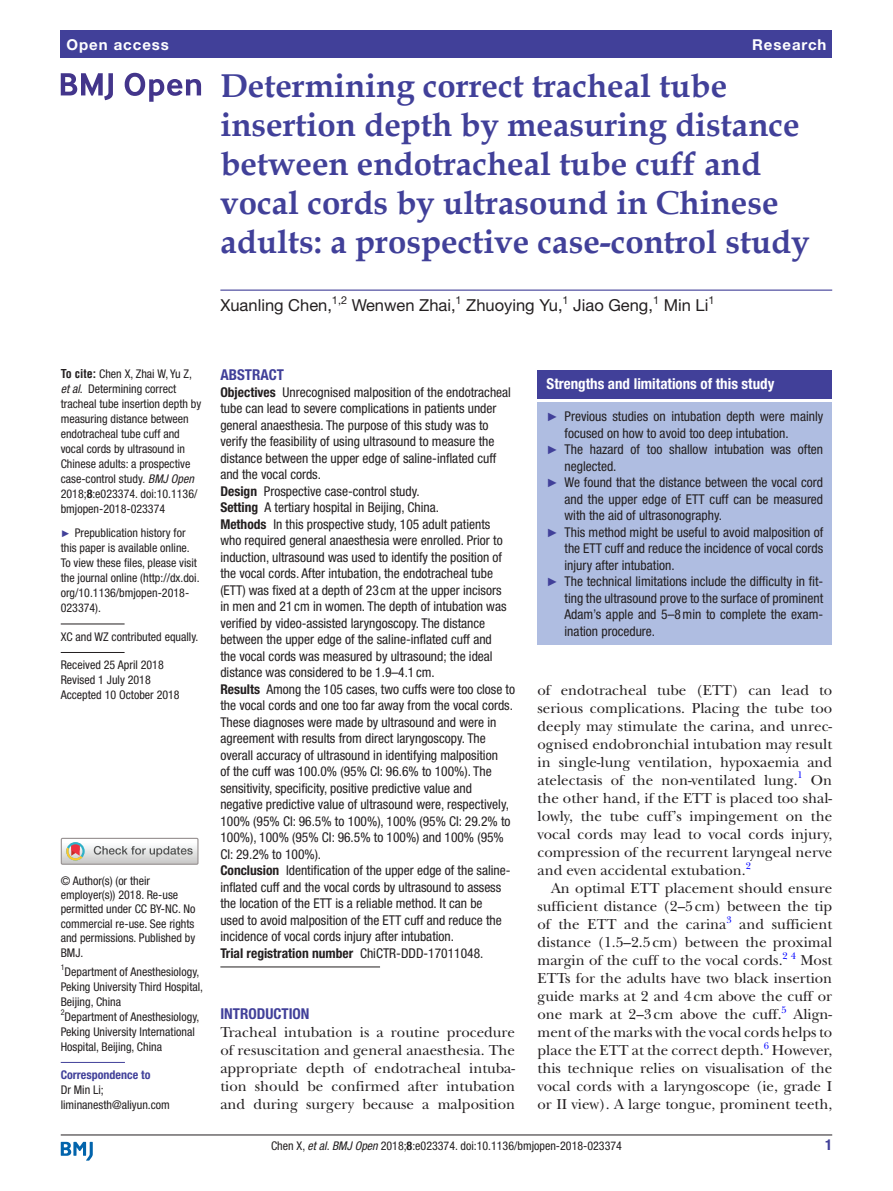
<style>
.page{position:relative;width:893px;height:1191px;background:#fff}
.page>*{position:absolute;margin:0;border:0;box-sizing:border-box;transform-origin:0 0}
.t1{font:700 33px/39px "Book Antiqua";color:#414099}
.t2{font:16.5px "Helvetica Neue LT Std";color:#231f20}
.t3{font:15px/18px "New Baskerville";color:#231f20;text-align:justify}
.t4{font:700 condensed 15px "Helvetica Neue LT Std";color:#fff}
.t5{font:700 condensed 15px "Helvetica Neue LT Std";color:#414099}
.t6{font:700 15px "Helvetica Neue LT Std";letter-spacing:.065em;color:#fff}
.t7{font:condensed 13.5px/16.5px "Helvetica Neue LT Std";color:#231f20}
.t8{font:condensed 12px/15px "Helvetica Neue LT Std";color:#231f20}
.t9{font:700 condensed 12px "Helvetica Neue LT Std";color:#414099}
.t10{font:10.95px "Helvetica Neue LT Std";color:#231f20}
.t11{font:9.9px "New Baskerville";color:#00f}
.t12{font:condensed 7.95px "Helvetica Neue LT Std";color:#231f20}
.s1{font-family:"Helvetica LT Std";font-weight:700}
.s2{font-style:italic}
.s3{font-weight:700}
.s4{font-family:"Arial";font-stretch:normal;font-size:9.75px;color:#414099}
.s5{font-family:"Arial";font-stretch:normal;font-size:12px;color:#414099}
</style>
<div class="page">
<hr style="left:61px;top:1134px;width:771px;height:1px;background:#231f20">
<svg style="left:61px;top:1141px;width:32px;height:19px"></svg>
<div style="left:61px;top:31px;width:771px;height:27px;background:#414099"></div>
<hr style="left:220px;top:289px;width:612px;height:2px;background:#414099">
<hr style="left:61px;top:623px;width:64px;height:1px;background:#231f20">
<hr style="left:61px;top:652px;width:64px;height:1px;background:#231f20">
<hr style="left:61px;top:1062px;width:64px;height:1px;background:#414099">
<svg style="left:61px;top:73px;width:52px;height:27px"></svg>
<svg style="left:125px;top:73px;width:76px;height:29px"></svg>
<div style="left:61px;top:837px;width:138px;height:27px;border:1px solid #969090"></div>
<svg style="left:61px;top:838px;width:137px;height:26px"></svg>
<hr style="left:220px;top:966px;width:160px;height:1px;background:#231f20">
<div style="left:538px;top:370px;width:294px;height:28px;background:#414099"></div>
<div style="left:538px;top:402px;width:294px;height:242px;background:#afbde1"></div>
<p class="t6" style="left:66px;top:35px;width:104px">Open access</p>
<p class="t6" style="left:752px;top:35px;width:76px">Research</p>
<h1 class="t1" style="left:220px;top:66px;width:591px">Determining correct tracheal tube insertion depth by measuring distance between endotracheal tube cuff and vocal cords by ultrasound in Chinese adults: a prospective case-control study</h1>
<p class="t2" style="left:220px;top:296px;width:113px">Xuanling Chen,</p>
<p class="t10" style="left:332px;top:293px;width:17px">1,2</p>
<p class="t2" style="left:352px;top:296px;width:105px">Wenwen Zhai,</p>
<p class="t10" style="left:456px;top:293px;width:8px">1</p>
<p class="t2" style="left:466px;top:296px;width:98px">Zhuoying Yu,</p>
<p class="t10" style="left:563px;top:293px;width:8px">1</p>
<p class="t2" style="left:573px;top:296px;width:81px">Jiao Geng,</p>
<p class="t10" style="left:653px;top:293px;width:8px">1</p>
<p class="t2" style="left:664px;top:296px;width:46px">Min Li</p>
<p class="t10" style="left:708px;top:293px;width:8px">1</p>
<p class="t8" style="left:61px;top:366px;width:142px"><span class="s1">To cite:</span> Chen X, Zhai W, Yu Z, <span class="s2">et al</span>. Determining correct tracheal tube insertion depth by measuring distance between endotracheal tube cuff and vocal cords by ultrasound in<br>Chinese adults: a prospective case-control study. <span class="s2">BMJ Open<br></span>2018;<span class="s3">8</span>:e023374. doi:10.1136/ bmjopen-2018-023374</p>
<p class="t8" style="left:61px;top:525px;width:140px"><span class="s4">►</span> Prepublication history for this paper is available online.<br>To view these files, please visit the journal online (http://dx.doi. org/10.1136/bmjopen-2018-<br>023374).</p>
<p class="t8" style="left:61px;top:629px;width:139px">XC and WZ contributed equally.</p>
<p class="t8" style="left:61px;top:657px;width:120px">Received 25 April 2018<br>Revised 1 July 2018<br>Accepted 10 October 2018</p>
<p class="t8" style="left:61px;top:873px;width:136px;line-height:14.4px">© Author(s) (or their employer(s)) 2018. Re-use permitted under CC BY-NC. No commercial re-use. See rights and permissions. Published by<br>BMJ.</p>
<p class="t12" style="left:61px;top:963px;width:5px">1</p>
<p class="t8" style="left:61px;top:964px;width:144px;text-indent:4px">Department of Anesthesiology,<br>Peking University Third Hospital,<br>Beijing, China<br><sup>2</sup>Department of Anesthesiology,<br>Peking University International<br>Hospital, Beijing, China</p>
<p class="t9" style="left:61px;top:1067px;width:91px">Correspondence to</p>
<p class="t8" style="left:61px;top:1082px;width:111px">Dr Min Li; liminanesth@aliyun.com</p>
<p class="t5" style="left:220px;top:366px;width:65px">Abstract</p>
<p class="t7" style="left:220px;top:384px;width:296px"><span class="s3">Objectives</span> Unrecognised malposition of the endotracheal tube can lead to severe complications in patients under general anaesthesia. The purpose of this study was to verify the feasibility of using ultrasound to measure the distance between the upper edge of saline-inflated cuff and the vocal cords.<br><span class="s3">Design</span> Prospective case-control study.<br><span class="s3">Setting</span> A tertiary hospital in Beijing, China.<br><span class="s3">Methods</span> In this prospective study, 105 adult patients<br>who required general anaesthesia were enrolled. Prior to induction, ultrasound was used to identify the position of the vocal cords. After intubation, the endotracheal tube (ETT) was fixed at a depth of 23 cm at the upper incisors<br>in men and 21 cm in women. The depth of intubation was verified by video-assisted laryngoscopy. The distance between the upper edge of the saline-inflated cuff and<br>the vocal cords was measured by ultrasound; the ideal distance was considered to be 1.9–4.1 cm.<br><span class="s3">Results</span> Among the 105 cases, two cuffs were too close to the vocal cords and one too far away from the vocal cords.<br>These diagnoses were made by ultrasound and were in agreement with results from direct laryngoscopy. The overall accuracy of ultrasound in identifying malposition<br>of the cuff was 100.0% (95% CI: 96.6% to 100%). The sensitivity, specificity, positive predictive value and negative predictive value of ultrasound were, respectively, 100% (95% CI: 96.5% to 100%), 100% (95% CI: 29.2% to 100%), 100% (95% CI: 96.5% to 100%) and 100% (95% CI: 29.2% to 100%).<br><span class="s3">Conclusion</span> Identification of the upper edge of the saline&shy;inflated cuff and the vocal cords by ultrasound to assess the location of the ETT is a reliable method. It can be<br>used to avoid malposition of the ETT cuff and reduce the incidence of vocal cords injury after intubation.<br><span class="s3">Trial registration number</span> ChiCTR-DDD-17011048.</p>
<p class="t5" style="left:220px;top:1005px;width:91px">Introduction</p>
<p class="t3" style="left:220px;top:1023px;width:296px">Tracheal intubation is a routine procedure of resuscitation and general anaesthesia. The appropriate depth of endotracheal intuba&shy;tion should be confirmed after intubation and during surgery because a malposition</p>
<p class="t4" style="left:547px;top:375px;width:229px">Strengths and limitations of this study</p>
<p class="t7" style="left:547px;top:408px;width:278px"><span class="s5">►</span> Previous studies on intubation depth were mainly</p>
<p class="t7" style="left:565px;top:424px;width:226px">focused on how to avoid too deep intubation.</p>
<p class="t7" style="left:547px;top:441px;width:278px"><span class="s5">►</span> The hazard of too shallow intubation was often</p>
<p class="t7" style="left:565px;top:457px;width:53px">neglected.</p>
<p class="t7" style="left:547px;top:474px;width:278px"><span class="s5">►</span> We found that the distance between the vocal cord</p>
<p class="t7" style="left:565px;top:490px;width:260px">and the upper edge of ETT cuff can be measured</p>
<p class="t7" style="left:565px;top:507px;width:159px">with the aid of ultrasonography.</p>
<p class="t7" style="left:547px;top:523px;width:278px"><span class="s5">►</span> This method might be useful to avoid malposition of</p>
<p class="t7" style="left:565px;top:540px;width:260px">the ETT cuff and reduce the incidence of vocal cords</p>
<p class="t7" style="left:565px;top:556px;width:112px">injury after intubation.</p>
<p class="t7" style="left:547px;top:573px;width:278px"><span class="s5">►</span> The technical limitations include the difficulty in fit-</p>
<p class="t7" style="left:565px;top:589px;width:260px">ting the ultrasound prove to the surface of prominent</p>
<p class="t7" style="left:565px;top:606px;width:260px">Adam’s apple and 5–8min to complete the exam-</p>
<p class="t7" style="left:565px;top:622px;width:92px">ination procedure.</p>
<p class="t3" style="left:538px;top:681px;width:296px">of endotracheal tube (ETT) can lead to serious complications. Placing the tube too deeply may stimulate the carina, and unrec&shy;ognised endobronchial intubation may result in single-lung ventilation, hypoxaemia and atelectasis of the non-ventilated lung.<sup>1</sup></p>
<p class="t3" style="left:538px;top:771px;width:296px;text-indent:273px">On the other hand, if the ETT is placed too shal&shy;lowly, the tube cuff’s impingement on the vocal cords may lead to vocal cords injury, compression of the recurrent laryngeal nerve and even accidental extubation.</p>
<p class="t11" style="left:746px;top:859px;width:7px">2</p>
<p class="t3" style="left:538px;top:879px;width:296px;text-indent:14px">An optimal ETT placement should ensure sufficient distance (2–5cm) between the tip of the ETT and the carina</p>
<p class="t11" style="left:726px;top:913px;width:7px">3</p>
<p class="t3" style="left:538px;top:915px;width:296px;text-indent:202px">and sufficient distance (1.5–2.5cm) between the proximal margin of the cuff to the vocal cords.</p>
<p class="t11" style="left:783px;top:949px;width:15px">2 4</p>
<p class="t3" style="left:538px;top:951px;width:296px;text-indent:263px">Most ETTs for the adults have two black insertion guide marks at 2 and 4cm above the cuff or one mark at 2–3cm above the cuff.<sup>5</sup> Align&shy;ment of the marks with the vocal cords helps to place the ETT at the correct depth.</p>
<p class="t11" style="left:764px;top:1039px;width:7px">6</p>
<p class="t3" style="left:538px;top:1041px;width:296px;text-indent:234px">However, this technique relies on visualisation of the vocal cords with a laryngoscope (ie, grade I or II view). A large tongue, prominent teeth,</p>
<p class="t8" style="left:271px;top:1137px;width:352px">Chen X, <span class="s2">et al</span>. <span class="s2">BMJ Open</span> 2018;<span class="s3">8</span>:e023374. doi:10.1136/bmjopen-2018-023374</p>
<p class="t5" style="left:825px;top:1135px;width:9px">1</p>
</div>
